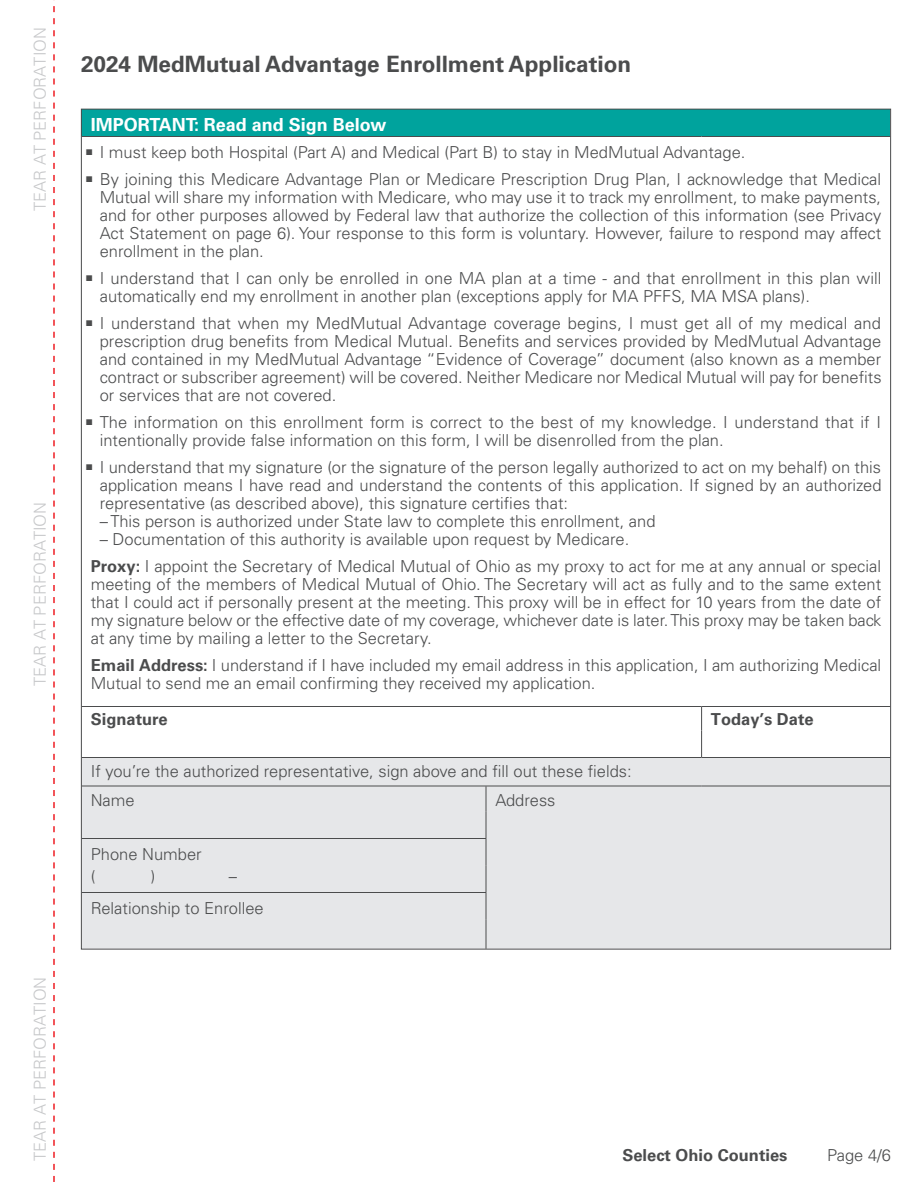
<style>
.page{position:relative;width:918px;height:1188px;background:#fff}
.page>*{position:absolute;margin:0;border:0;box-sizing:border-box;transform-origin:0 0}
.Form_Title{font:700 22.5px "Univers LT Std";color:#4b4c4d}
.t1{font:700 18px "Univers LT Std";color:#fff}
.t2{font:300 16.5px/18px "Univers LT Std";color:#4b4c4d;text-align:justify}
.t3{font:300 16.5px "Univers LT Std";color:#c7c8ca}
.t4{font:700 16.5px "Univers LT Std";color:#4b4c4d}
.s1{font-weight:700}
</style>
<div class="page">
<div style="left:82px;top:110px;width:808px;height:26px;background:#00a39d"></div>
<div style="left:83px;top:758px;width:806px;height:190px;background:#e6e7e9"></div>
<hr style="left:82px;top:706px;width:404px;height:1px;background:#4b4c4d">
<hr style="left:486px;top:706px;width:216px;height:1px;background:#4b4c4d">
<hr style="left:702px;top:706px;width:188px;height:1px;background:#4b4c4d">
<svg style="left:701px;top:707px;width:1px;height:50px"></svg>
<svg style="left:486px;top:787px;width:1px;height:161px"></svg>
<hr style="left:82px;top:757px;width:404px;height:1px;background:#4b4c4d">
<hr style="left:486px;top:757px;width:216px;height:1px;background:#4b4c4d">
<hr style="left:702px;top:757px;width:188px;height:1px;background:#4b4c4d">
<hr style="left:82px;top:786px;width:404px;height:1px;background:#4b4c4d">
<hr style="left:486px;top:786px;width:216px;height:1px;background:#4b4c4d">
<hr style="left:702px;top:786px;width:188px;height:1px;background:#4b4c4d">
<hr style="left:82px;top:838px;width:404px;height:1px;background:#4b4c4d">
<hr style="left:82px;top:136px;width:404px;height:1px;background:#4b4c4d">
<hr style="left:486px;top:136px;width:216px;height:1px;background:#4b4c4d">
<hr style="left:702px;top:136px;width:188px;height:1px;background:#4b4c4d">
<hr style="left:82px;top:892px;width:404px;height:1px;background:#4b4c4d">
<svg style="left:53px;top:0;width:2px;height:1182px"></svg>
<p class="t3" style="left:30px;top:211px;width:186px;rotate:-90deg">TEAR AT PERFORATION</p>
<p class="t3" style="left:30px;top:686px;width:186px;rotate:-90deg">TEAR AT PERFORATION</p>
<p class="t3" style="left:30px;top:1161px;width:186px;rotate:-90deg">TEAR AT PERFORATION</p>
<p class="Form_Title" style="left:81px;top:51px;width:552px">2024 MedMutual Advantage Enrollment Application</p>
<p class="t1" style="left:91px;top:114px;width:297px">IMPORTANT: Read and Sign Below</p>
<p class="t2" style="left:86px;top:143px;width:661px">■ I must keep both Hospital (Part A) and Medical (Part B) to stay in MedMutual Advantage.</p>
<p class="t2" style="left:100px;top:170px;width:783px;text-indent:-14px">■ By joining this Medicare Advantage Plan or Medicare Prescription Drug Plan, I acknowledge that Medical Mutual will share my information with Medicare, who may use it to track my enrollment, to make payments, and for other purposes allowed by Federal law that authorize the collection of this information (see Privacy Act Statement on page 6). Your response to this form is voluntary. However, failure to respond may affect enrollment in the plan.</p>
<p class="t2" style="left:100px;top:269px;width:783px;text-indent:-14px">■ I understand that I can only be enrolled in one MA plan at a time - and that enrollment in this plan will automatically end my enrollment in another plan (exceptions apply for MA PFFS, MA MSA plans).</p>
<p class="t2" style="left:100px;top:314px;width:783px;text-indent:-14px">■ I understand that when my MedMutual Advantage coverage begins, I must get all of my medical and prescription drug benefits from Medical Mutual. Benefits and services provided by MedMutual Advantage and contained in my MedMutual Advantage “Evidence of Coverage” document (also known as a member contract or subscriber agreement) will be covered. Neither Medicare nor Medical Mutual will pay for benefits or services that are not covered.</p>
<p class="t2" style="left:100px;top:413px;width:783px;text-indent:-14px">■ The information on this enrollment form is correct to the best of my knowledge. I understand that if I intentionally provide false information on this form, I will be disenrolled from the plan.</p>
<p class="t2" style="left:100px;top:458px;width:783px;text-indent:-14px">■ I understand that my signature (or the signature of the person legally authorized to act on my behalf) on this application means I have read and understand the contents of this application. If signed by an authorized representative (as described above), this signature certifies that:</p>
<p class="t2" style="left:100px;top:512px;width:557px">– This person is authorized under State law to complete this enrollment, and</p>
<p class="t2" style="left:100px;top:530px;width:531px">– Documentation of this authority is available upon request by Medicare.</p>
<p class="t2" style="left:91px;top:557px;width:792px"><span class="s1">Proxy:</span> I appoint the Secretary of Medical Mutual of Ohio as my proxy to act for me at any annual or special meeting of the members of Medical Mutual of Ohio. The Secretary will act as fully and to the same extent that I could act if personally present at the meeting. This proxy will be in effect for 10 years from the date of my signature below or the effective date of my coverage, whichever date is later. This proxy may be taken back at any time by mailing a letter to the Secretary.</p>
<p class="t2" style="left:91px;top:656px;width:792px"><span class="s1">Email Address:</span> I understand if I have included my email address in this application, I am authorizing Medical<br>Mutual to send me an email confirming they received my application.</p>
<p class="t4" style="left:91px;top:709px;width:79px">Signature</p>
<p class="t4" style="left:711px;top:709px;width:104px">Today’s Date</p>
<p class="t2" style="left:91px;top:762px;width:543px">If you’re the authorized representative, sign above and fill out these fields:</p>
<p class="t2" style="left:91px;top:791px;width:46px">Name</p>
<p class="t2" style="left:495px;top:791px;width:62px">Address</p>
<p class="t2" style="left:91px;top:845px;width:112px">Phone Number</p>
<p class="t2" style="left:91px;top:867px;width:6px">(</p>
<p class="t2" style="left:151px;top:867px;width:6px">)</p>
<p class="t2" style="left:229px;top:867px;width:10px">–</p>
<p class="t2" style="left:91px;top:899px;width:174px">Relationship to Enrollee</p>
<p class="t4" style="left:622px;top:1146px;width:167px">Select Ohio Counties</p>
<p class="t2" style="left:827px;top:1146px;width:65px">Page 4/6</p>
</div>
